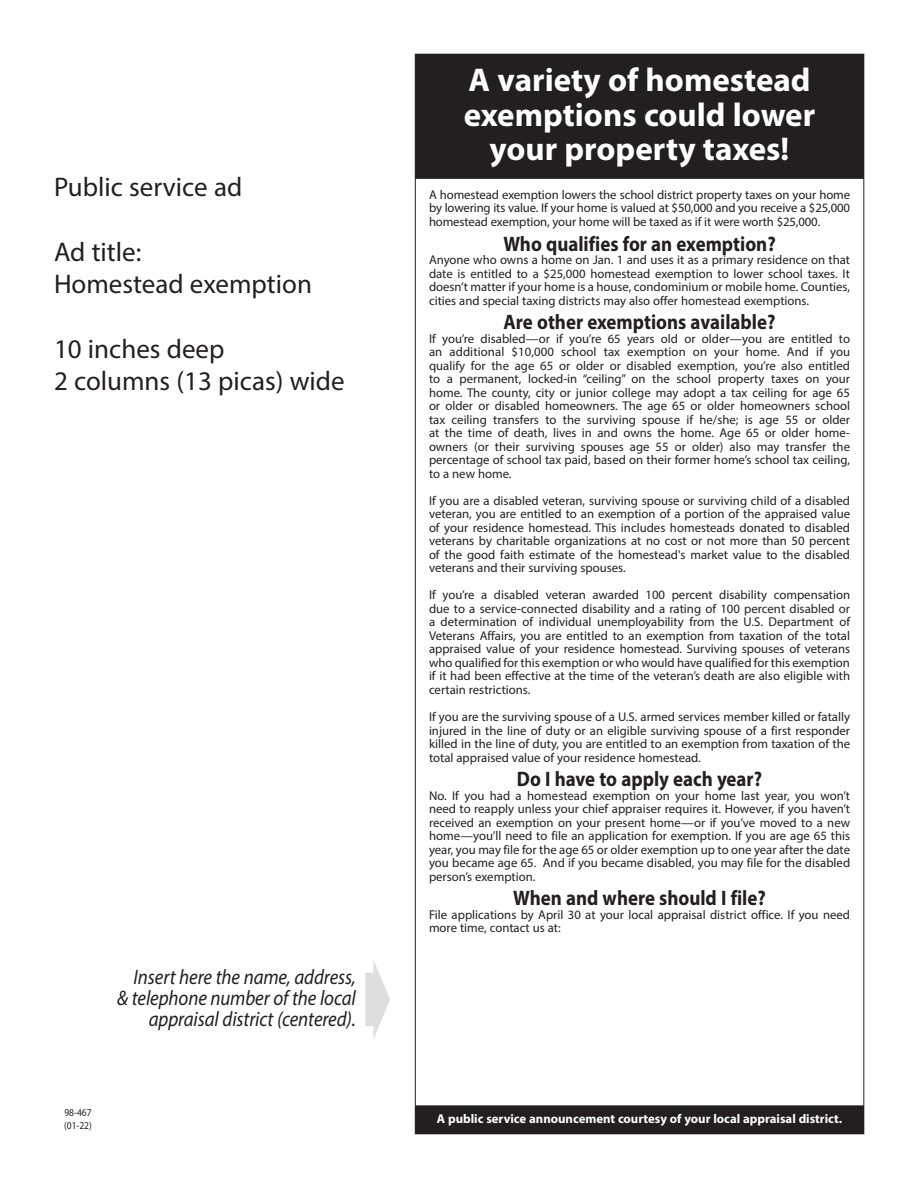
<style>
.page{position:relative;width:918px;height:1188px;background:#fff}
.page>*{position:absolute;margin:0;border:0;box-sizing:border-box;transform-origin:0 0}
.t1{font:700 33px/34.5px "Myriad Pro";color:#fff;text-align:center}
.t2{font:27px/32.4px "Myriad Pro";color:#231f20}
.t3{font:700 21px "Myriad Pro";color:#231f20;scale:.9 1}
.t4{font:italic 21px/21px "Myriad Pro";letter-spacing:-.005em;color:#231f20;text-align:right;scale:.9 1}
.t5{font:12.75px/13.5px "Myriad Pro";color:#231f20;text-align:justify}
.t6{font:700 12.75px "Myriad Pro";color:#fff}
.t7{font:10.5px/12.6px "Myriad Pro";color:#231f20;scale:.9 1}
</style>
<div class="page">
<div style="left:416px;top:1106px;width:447px;height:27px;background:#231f20"></div>
<div style="left:415px;top:1105px;width:449px;height:29px;border:2px solid #231f20"></div>
<div style="left:416px;top:55px;width:447px;height:123px;background:#231f20"></div>
<div style="left:415px;top:54px;width:449px;height:125px;border:2px solid #231f20"></div>
<h2 class="t2" style="left:54px;top:170px;width:190px">Public service ad</h2>
<h2 class="t2" style="left:54px;top:235px;width:260px">Ad title:<br>Homestead exemption</h2>
<h2 class="t2" style="left:54px;top:332px;width:292px">10 inches deep<br>2 columns (13 picas) wide</h2>
<h3 class="t4" style="left:117px;top:966px;width:267px">Insert here the name, address,<br>&amp; telephone number of the local appraisal district (centered).</h3>
<p class="t7" style="left:64px;top:1106px;width:32px">98-467 (01-22)</p>
<h1 class="t1" style="left:464px;top:62px;width:353px">A variety of homestead exemptions could lower your property taxes!</h1>
<p class="t5" style="left:429px;top:188px;width:423px">A homestead exemption lowers the school district property taxes on your home by lowering its value. If your home is valued at $50,000 and you receive a $25,000 homestead exemption, your home will be taxed as if it were worth $25,000.</p>
<h3 class="t3" style="left:503px;top:230px;width:304px">Who qualifies for an exemption?</h3>
<p class="t5" style="left:429px;top:253px;width:423px">Anyone who owns a home on Jan. 1 and uses it as a primary residence on that date is entitled to a $25,000 homestead exemption to lower school taxes. It doesn’t matter if your home is a house, condominium or mobile home. Counties, cities and special taxing districts may also offer homestead exemptions.</p>
<h3 class="t3" style="left:504px;top:309px;width:303px">Are other exemptions available?</h3>
<p class="t5" style="left:429px;top:332px;width:423px">If you’re disabled—or if you’re 65 years old or older—you are entitled to an additional $10,000 school tax exemption on your home. And if you qualify for the age 65 or older or disabled exemption, you’re also entitled to a permanent, locked-in “ceiling” on the school property taxes on your home. The county, city or junior college may adopt a tax ceiling for age 65 or older or disabled homeowners. The age 65 or older homeowners school tax ceiling transfers to the surviving spouse if he/she; is age 55 or older at the time of death, lives in and owns the home. Age 65 or older home&shy;owners (or their surviving spouses age 55 or older) also may transfer the percentage of school tax paid, based on their former home’s school tax ceiling, to a new home.</p>
<p class="t5" style="left:429px;top:494px;width:423px">If you are a disabled veteran, surviving spouse or surviving child of a disabled veteran, you are entitled to an exemption of a portion of the appraised value of your residence homestead. This includes homesteads donated to disabled veterans by charitable organizations at no cost or not more than 50 percent of the good faith estimate of the homestead's market value to the disabled veterans and their surviving spouses.</p>
<p class="t5" style="left:429px;top:588px;width:423px">If you’re a disabled veteran awarded 100 percent disability compensation due to a service-connected disability and a rating of 100 percent disabled or a determination of individual unemployability from the U.S. Department of Veterans Affairs, you are entitled to an exemption from taxation of the total appraised value of your residence homestead. Surviving spouses of veterans who qualified for this exemption or who would have qualified for this exemption if it had been effective at the time of the veteran’s death are also eligible with certain restrictions.</p>
<p class="t5" style="left:429px;top:710px;width:423px">If you are the surviving spouse of a U.S. armed services member killed or fatally injured in the line of duty or an eligible surviving spouse of a first responder killed in the line of duty, you are entitled to an exemption from taxation of the total appraised value of your residence homestead.</p>
<h3 class="t3" style="left:517px;top:765px;width:274px">Do I have to apply each year?</h3>
<p class="t5" style="left:429px;top:788px;width:423px">No. If you had a homestead exemption on your home last year, you won’t need to reapply unless your chief appraiser requires it. However, if you haven’t received an exemption on your present home—or if you’ve moved to a new home—you’ll need to file an application for exemption. If you are age 65 this year, you may file for the age 65 or older exemption up to one year after the date you became age 65. And if you became disabled, you may file for the disabled person’s exemption.</p>
<h3 class="t3" style="left:513px;top:885px;width:282px">When and where should I file?</h3>
<p class="t5" style="left:429px;top:908px;width:423px">File applications by April 30 at your local appraisal district office. If you need more time, contact us at:</p>
<p class="t6" style="left:437px;top:1110px;width:407px">A public service announcement courtesy of your local appraisal district.</p>
</div>
